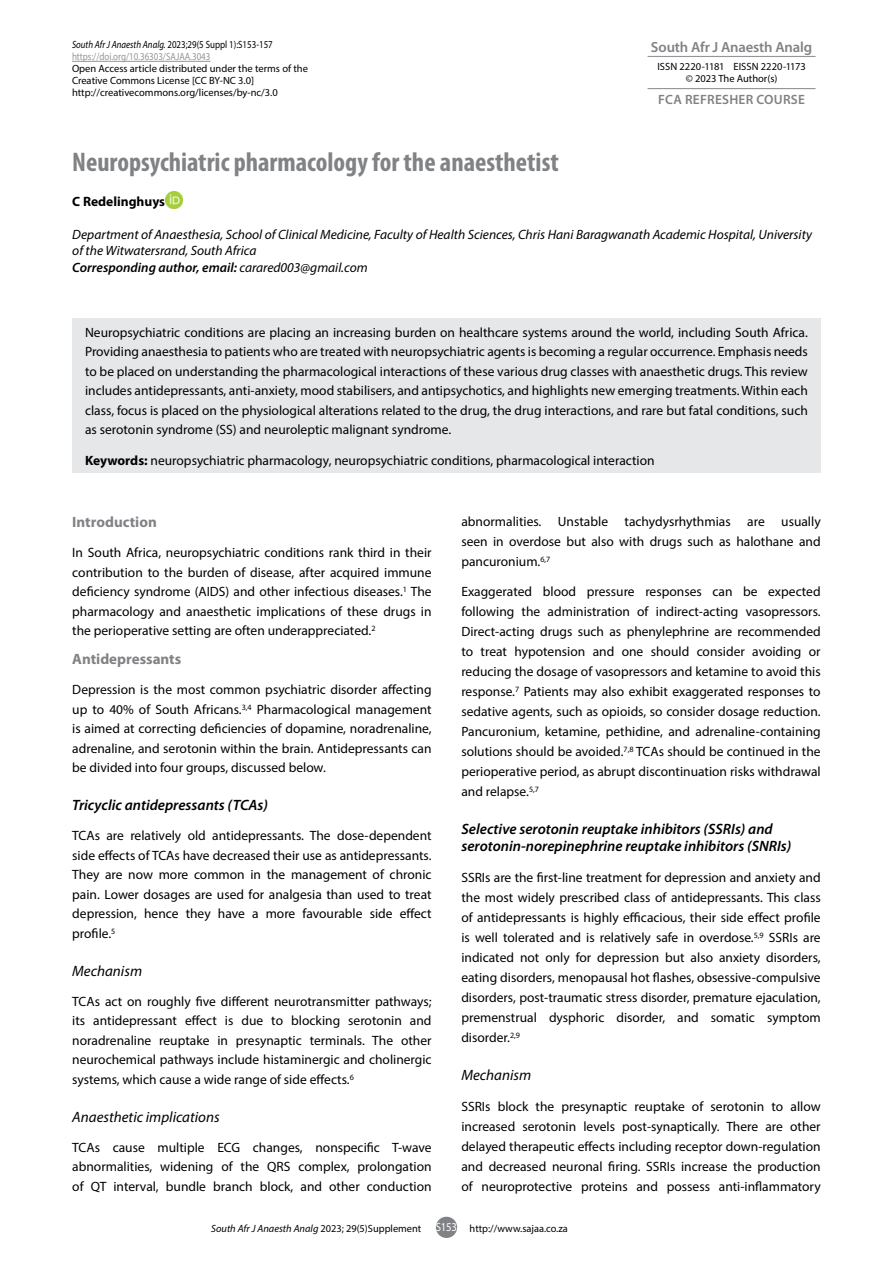
<style>
.page{position:relative;width:893px;height:1263px;background:#fff}
.page>*{position:absolute;margin:0;border:0;box-sizing:border-box;transform-origin:0 0}
.t1{font:700 condensed 27px "Myriad Pro";color:#808285}
.t2{font:italic 600 15px/17px "Myriad Pro";color:#000}
.t3{font:italic 15px "Myriad Pro";color:#000}
.t4{font:700 15px "Myriad Pro";color:#808285}
.t5{font:600 14.7px "Myriad Pro";letter-spacing:-.01em;color:#808285}
.t6{font:13.5px/19.5px "Myriad Pro";color:#000;text-align:justify}
.t7{font:italic 13.5px/16.5px "Myriad Pro";color:#000}
.t8{font:600 13.5px "Myriad Pro";letter-spacing:.02em;color:#808285}
.t9{font:700 13.5px "Myriad Pro";color:#000}
.t10{font:10.5px/12px "Myriad Pro";color:#000}
.t11{font:10.5px/12px "Myriad Pro";color:#93959a;scale:.85 1}
.s1{font-style:italic;color:#000}
.s2{color:#000}
.s3{font-weight:600}
.s4{font-weight:700}
.s5{font-style:italic}
.s6{font-size:12px;color:#fff}
</style>
<div class="page">
<div style="left:436px;top:1217px;width:21px;height:21px;background:#808285;border-radius:50%"></div>
<div style="left:72px;top:318px;width:748px;height:155px;background:#e6e7e8"></div>
<img style="left:165px;top:192px;width:17px;height:17px">
<hr style="left:72px;top:61px;width:138px;height:1px;background:#93959a">
<hr style="left:648px;top:56px;width:168px;height:1px;background:#939598">
<hr style="left:648px;top:88px;width:168px;height:1px;background:#939598">
<p class="t11" style="left:72px;top:39px;width:238px"><span class="s1">South Afr J Anaesth Analg.</span> <span class="s2">2023;29(5 Suppl 1):S153-157 </span>https://doi.org/10.36303/SAJAA.3043</p>
<p class="t10" style="left:72px;top:63px;width:237px">Open Access article distributed under the terms of the<br>Creative Commons License [CC BY-NC 3.0] http://creativecommons.org/licenses/by-nc/3.0</p>
<p class="t5" style="left:651px;top:37px;width:163px">South Afr J Anaesth Analg</p>
<p class="t10" style="left:657px;top:60px;width:150px;text-align:center">ISSN 2220-1181 EISSN 2220-1173 © 2023 The Author(s)</p>
<p class="t8" style="left:658px;top:91px;width:148px">FCA REFRESHER COURSE</p>
<h1 class="t1" style="left:72px;top:145px;width:488px">Neuropsychiatric pharmacology for the anaesthetist</h1>
<p class="t9" style="left:72px;top:192px;width:94px">C Redelinghuys</p>
<p class="t7" style="left:72px;top:226px;width:741px">Department of Anaesthesia, School of Clinical Medicine, Faculty of Health Sciences, Chris Hani Baragwanath Academic Hospital, University of the Witwatersrand, South Africa<br><span class="s3">Corresponding author, email:</span> carared003@gmail.com</p>
<p class="t6" style="left:85px;top:322px;width:724px">Neuropsychiatric conditions are placing an increasing burden on healthcare systems around the world, including South Africa.<br>Providing anaesthesia to patients who are treated with neuropsychiatric agents is becoming a regular occurrence. Emphasis needs to be placed on understanding the pharmacological interactions of these various drug classes with anaesthetic drugs. This review includes antidepressants, anti-anxiety, mood stabilisers, and antipsychotics, and highlights new emerging treatments. Within each class, focus is placed on the physiological alterations related to the drug, the drug interactions, and rare but fatal conditions, such as serotonin syndrome (SS) and neuroleptic malignant syndrome.</p>
<p class="t6" style="left:85px;top:450px;width:571px"><span class="s4">Keywords:</span> neuropsychiatric pharmacology, neuropsychiatric conditions, pharmacological interaction</p>
<p class="t4" style="left:72px;top:512px;width:86px">Introduction</p>
<p class="t6" style="left:72px;top:542px;width:361px">In South Africa, neuropsychiatric conditions rank third in their contribution to the burden of disease, after acquired immune deficiency syndrome (AIDS) and other infectious diseases.<sup>1</sup> The pharmacology and anaesthetic implications of these drugs in the perioperative setting are often underappreciated.<sup>2</sup></p>
<p class="t4" style="left:72px;top:649px;width:111px">Antidepressants</p>
<p class="t6" style="left:72px;top:680px;width:361px">Depression is the most common psychiatric disorder affecting up to 40% of South Africans.<sup>3,4</sup> Pharmacological management is aimed at correcting deficiencies of dopamine, noradrenaline, adrenaline, and serotonin within the brain. Antidepressants can be divided into four groups, discussed below.</p>
<p class="t2" style="left:72px;top:796px;width:197px">Tricyclic antidepressants (TCAs)</p>
<p class="t6" style="left:72px;top:826px;width:361px">TCAs are relatively old antidepressants. The dose-dependent side effects of TCAs have decreased their use as antidepressants.<br>They are now more common in the management of chronic pain. Lower dosages are used for analgesia than used to treat depression, hence they have a more favourable side effect profile.<sup>5</sup></p>
<p class="t3" style="left:72px;top:961px;width:71px">Mechanism</p>
<p class="t6" style="left:72px;top:991px;width:361px">TCAs act on roughly five different neurotransmitter pathways; its antidepressant effect is due to blocking serotonin and noradrenaline reuptake in presynaptic terminals. The other neurochemical pathways include histaminergic and cholinergic systems, which cause a wide range of side effects.<sup>6</sup></p>
<p class="t3" style="left:72px;top:1107px;width:149px">Anaesthetic implications</p>
<p class="t6" style="left:72px;top:1137px;width:361px">TCAs cause multiple ECG changes, nonspecific T-wave abnormalities, widening of the QRS complex, prolongation of QT interval, bundle branch block, and other conduction</p>
<p class="t6" style="left:461px;top:511px;width:361px;line-height:20px">abnormalities. Unstable tachydysrhythmias are usually seen in overdose but also with drugs such as halothane and pancuronium.<sup>6,7</sup></p>
<p class="t6" style="left:461px;top:582px;width:361px;line-height:20px">Exaggerated blood pressure responses can be expected following the administration of indirect-acting vasopressors.<br>Direct-acting drugs such as phenylephrine are recommended to treat hypotension and one should consider avoiding or reducing the dosage of vasopressors and ketamine to avoid this response.<sup>7</sup> Patients may also exhibit exaggerated responses to sedative agents, such as opioids, so consider dosage reduction.<br>Pancuronium, ketamine, pethidine, and adrenaline-containing solutions should be avoided.<sup>7,8</sup> TCAs should be continued in the perioperative period, as abrupt discontinuation risks withdrawal and relapse.<sup>5,7</sup></p>
<p class="t2" style="left:461px;top:820px;width:332px">Selective serotonin reuptake inhibitors (SSRIs) and serotonin-norepinephrine reuptake inhibitors (SNRIs)</p>
<p class="t6" style="left:461px;top:867px;width:361px;line-height:20px">SSRIs are the first-line treatment for depression and anxiety and the most widely prescribed class of antidepressants. This class of antidepressants is highly efficacious, their side effect profile is well tolerated and is relatively safe in overdose.<sup>5,9</sup> SSRIs are indicated not only for depression but also anxiety disorders, eating disorders, menopausal hot flashes, obsessive-compulsive disorders, post-traumatic stress disorder, premature ejaculation, premenstrual dysphoric disorder, and somatic symptom disorder.<sup>2,9</sup></p>
<p class="t3" style="left:461px;top:1066px;width:71px">Mechanism</p>
<p class="t6" style="left:461px;top:1096px;width:361px;line-height:20px">SSRIs block the presynaptic reuptake of serotonin to allow increased serotonin levels post-synaptically. There are other delayed therapeutic effects including receptor down-regulation and decreased neuronal firing. SSRIs increase the production of neuroprotective proteins and possess anti-inflammatory</p>
<p class="t10" style="left:211px;top:1222px;width:358px"><span class="s5">South Afr J Anaesth Analg</span> 2023; 29(5)Supplement <span class="s6">S153</span> http://www.sajaa.co.za</p>
</div>
